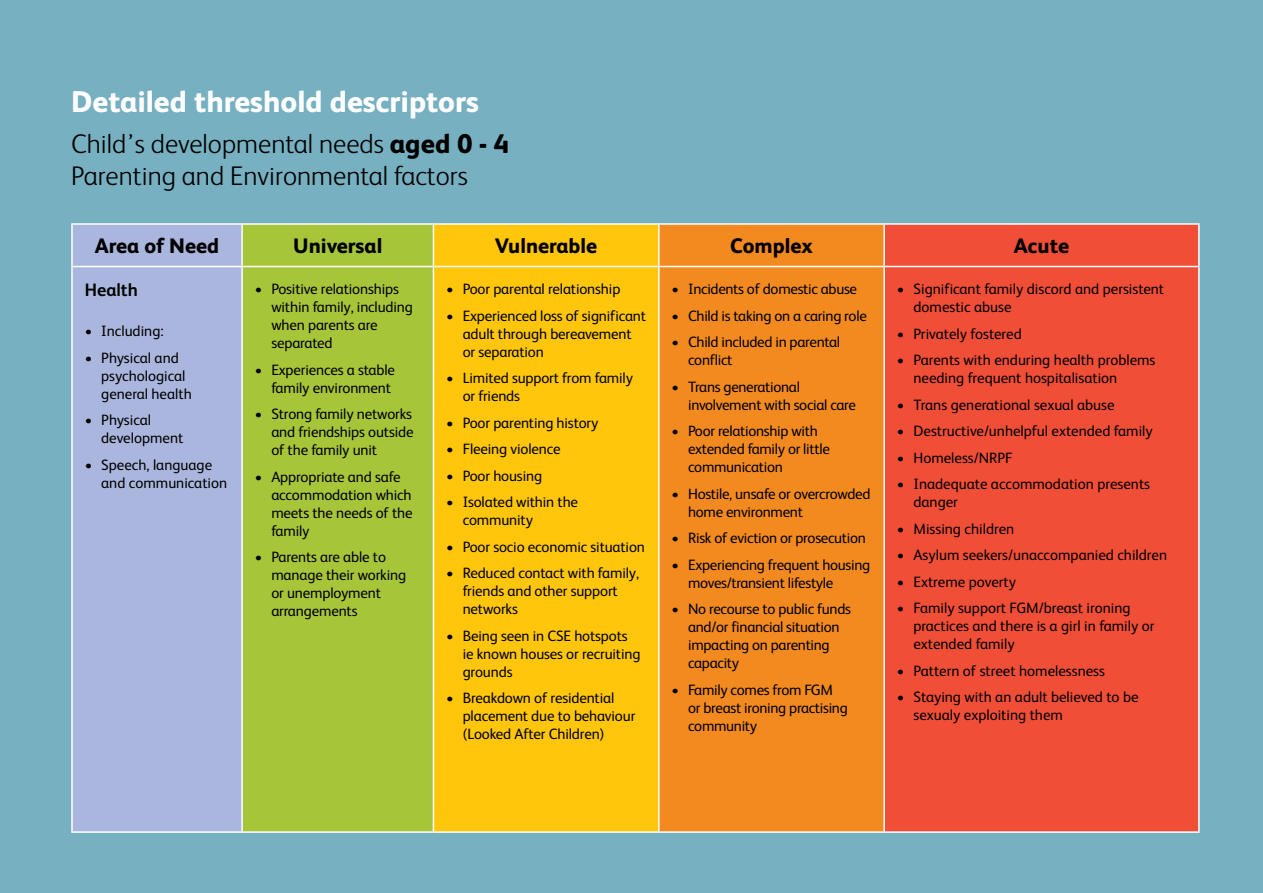
<style>
.page{position:relative;width:1263px;height:893px;background:#76b0c1}
.page>*{position:absolute;margin:0;border:0;box-sizing:border-box;transform-origin:0 0}
.t1{font:800 30px "FS Albert";color:#fff}
.t2{font:300 27px/32.4px "FS Albert";color:#000}
.t3{font:800 21px "FS Albert";color:#000}
.t4{font:700 18px "FS Albert";color:#000}
.t5{font:15px/18px "FS Albert";letter-spacing:-.01em;color:#000}
.s1{font-weight:800}
</style>
<div class="page">
<div style="left:72px;top:224px;width:170px;height:42px;background:#aab6dd"></div>
<div style="left:243px;top:225px;width:190px;height:606px;background:#a7c539"></div>
<div style="left:434px;top:225px;width:224px;height:606px;background:#ffc60b"></div>
<div style="left:659px;top:225px;width:224px;height:606px;background:#f38a20"></div>
<div style="left:885px;top:225px;width:313px;height:606px;background:#f04e36"></div>
<div style="left:72px;top:266px;width:170px;height:566px;background:#aab6dd"></div>
<hr style="left:242px;top:223px;width:191px;height:2px;background:#fff">
<hr style="left:433px;top:223px;width:226px;height:2px;background:#fff">
<hr style="left:433px;top:225px;width:1px;height:41px;background:#fff">
<hr style="left:659px;top:223px;width:225px;height:2px;background:#fff">
<hr style="left:658px;top:225px;width:1px;height:41px;background:#fff">
<hr style="left:884px;top:223px;width:315px;height:2px;background:#fff">
<hr style="left:883px;top:225px;width:2px;height:41px;background:#fff">
<hr style="left:1198px;top:225px;width:1px;height:41px;background:#fff">
<hr style="left:242px;top:266px;width:191px;height:1px;background:#fff">
<hr style="left:433px;top:266px;width:226px;height:1px;background:#fff">
<hr style="left:433px;top:267px;width:1px;height:564px;background:#fff">
<hr style="left:659px;top:266px;width:225px;height:1px;background:#fff">
<hr style="left:658px;top:267px;width:1px;height:564px;background:#fff">
<hr style="left:884px;top:266px;width:315px;height:1px;background:#fff">
<hr style="left:883px;top:267px;width:2px;height:564px;background:#fff">
<hr style="left:1198px;top:267px;width:1px;height:564px;background:#fff">
<hr style="left:242px;top:831px;width:191px;height:2px;background:#fff">
<hr style="left:433px;top:831px;width:226px;height:2px;background:#fff">
<hr style="left:659px;top:831px;width:225px;height:2px;background:#fff">
<hr style="left:884px;top:831px;width:315px;height:2px;background:#fff">
<hr style="left:71px;top:223px;width:171px;height:2px;background:#fff">
<hr style="left:71px;top:225px;width:2px;height:41px;background:#fff">
<hr style="left:241px;top:225px;width:2px;height:41px;background:#fff">
<hr style="left:71px;top:266px;width:171px;height:1px;background:#fff">
<hr style="left:71px;top:267px;width:2px;height:564px;background:#fff">
<hr style="left:241px;top:267px;width:2px;height:564px;background:#fff">
<hr style="left:71px;top:831px;width:171px;height:2px;background:#fff">
<h1 class="t1" style="left:71px;top:84px;width:409px">Detailed threshold descriptors</h1>
<h2 class="t2" style="left:71px;top:127px;width:439px">Child’s developmental needs <span class="s1">aged 0 - 4<br></span>Parenting and Environmental factors</h2>
<h3 class="t3" style="left:95px;top:233px;width:126px">Area of Need</h3>
<h3 class="t3" style="left:293px;top:233px;width:91px">Universal</h3>
<h3 class="t3" style="left:495px;top:233px;width:104px">Vulnerable</h3>
<h3 class="t3" style="left:730px;top:233px;width:84px">Complex</h3>
<h3 class="t3" style="left:1014px;top:233px;width:57px">Acute</h3>
<p class="t4" style="left:85px;top:280px;width:55px">Health</p>
<p class="t5" style="left:85px;top:322px;width:80px">• Including:</p>
<p class="t5" style="left:101px;top:348px;width:92px;text-indent:-16px">• Physical and psychological general health</p>
<p class="t5" style="left:101px;top:411px;width:84px;text-indent:-16px">• Physical development</p>
<p class="t5" style="left:101px;top:455px;width:128px;text-indent:-16px">• Speech, language and communication</p>
<p class="t5" style="left:672px;top:280px;width:187px">• Incidents of domestic abuse</p>
<p class="t5" style="left:672px;top:307px;width:197px">• Child is taking on a caring role</p>
<p class="t5" style="left:688px;top:333px;width:154px;text-indent:-16px">• Child included in parental conflict</p>
<p class="t5" style="left:688px;top:378px;width:169px;text-indent:-16px">• Trans generational involvement with social care</p>
<p class="t5" style="left:688px;top:422px;width:143px;text-indent:-16px">• Poor relationship with extended family or little communication</p>
<p class="t5" style="left:688px;top:485px;width:184px;text-indent:-16px">• Hostile, unsafe or overcrowded home environment</p>
<p class="t5" style="left:672px;top:529px;width:196px">• Risk of eviction or prosecution</p>
<p class="t5" style="left:688px;top:556px;width:184px;text-indent:-16px">• Experiencing frequent housing moves/transient lifestyle</p>
<p class="t5" style="left:688px;top:600px;width:164px;text-indent:-16px">• No recourse to public funds and/or financial situation impacting on parenting capacity</p>
<p class="t5" style="left:688px;top:681px;width:161px;text-indent:-16px">• Family comes from FGM or breast ironing practising community</p>
<p class="t5" style="left:913px;top:280px;width:252px;text-indent:-16px">• Significant family discord and persistent domestic abuse</p>
<p class="t5" style="left:897px;top:325px;width:126px">• Privately fostered</p>
<p class="t5" style="left:913px;top:351px;width:244px;text-indent:-16px">• Parents with enduring health problems needing frequent hospitalisation</p>
<p class="t5" style="left:897px;top:396px;width:219px">• Trans generational sexual abuse</p>
<p class="t5" style="left:897px;top:422px;width:257px">• Destructive/unhelpful extended family</p>
<p class="t5" style="left:897px;top:449px;width:117px">• Homeless/NRPF</p>
<p class="t5" style="left:913px;top:475px;width:238px;text-indent:-16px">• Inadequate accommodation presents danger</p>
<p class="t5" style="left:897px;top:520px;width:119px">• Missing children</p>
<p class="t5" style="left:897px;top:546px;width:272px">• Asylum seekers/unaccompanied children</p>
<p class="t5" style="left:897px;top:573px;width:121px">• Extreme poverty</p>
<p class="t5" style="left:913px;top:599px;width:243px;text-indent:-16px">• Family support FGM/breast ironing practices and there is a girl in family or extended family</p>
<p class="t5" style="left:897px;top:662px;width:209px">• Pattern of street homelessness</p>
<p class="t5" style="left:913px;top:688px;width:227px;text-indent:-16px">• Staying with an adult believed to be sexualy exploiting them</p>
<p class="t5" style="left:271px;top:280px;width:143px;text-indent:-16px">• Positive relationships within family, including when parents are separated</p>
<p class="t5" style="left:255px;top:361px;width:142px;text-align:right">• Experiences a stable family environment</p>
<p class="t5" style="left:271px;top:405px;width:144px;text-align:justify;text-indent:-16px">• Strong family networks and friendships outside of the family unit</p>
<p class="t5" style="left:271px;top:468px;width:143px;text-indent:-16px">• Appropriate and safe accommodation which meets the needs of the family</p>
<p class="t5" style="left:271px;top:548px;width:136px;text-indent:-16px">• Parents are able to manage their working or unemployment arrangements</p>
<p class="t5" style="left:446px;top:280px;width:176px">• Poor parental relationship</p>
<p class="t5" style="left:463px;top:307px;width:185px;text-indent:-16px">• Experienced loss of significant adult through bereavement or separation</p>
<p class="t5" style="left:463px;top:369px;width:172px;text-indent:-16px">• Limited support from family or friends</p>
<p class="t5" style="left:446px;top:414px;width:154px">• Poor parenting history</p>
<p class="t5" style="left:446px;top:440px;width:116px">• Fleeing violence</p>
<p class="t5" style="left:446px;top:467px;width:97px">• Poor housing</p>
<p class="t5" style="left:463px;top:493px;width:117px;text-indent:-16px">• Isolated within the community</p>
<p class="t5" style="left:446px;top:538px;width:200px">• Poor socio economic situation</p>
<p class="t5" style="left:463px;top:564px;width:178px;text-indent:-16px">• Reduced contact with family, friends and other support networks</p>
<p class="t5" style="left:463px;top:627px;width:179px;text-indent:-16px">• Being seen in CSE hotspots ie known houses or recruiting grounds</p>
<p class="t5" style="left:463px;top:689px;width:174px;text-indent:-16px">• Breakdown of residential placement due to behaviour (Looked After Children)</p>
</div>
